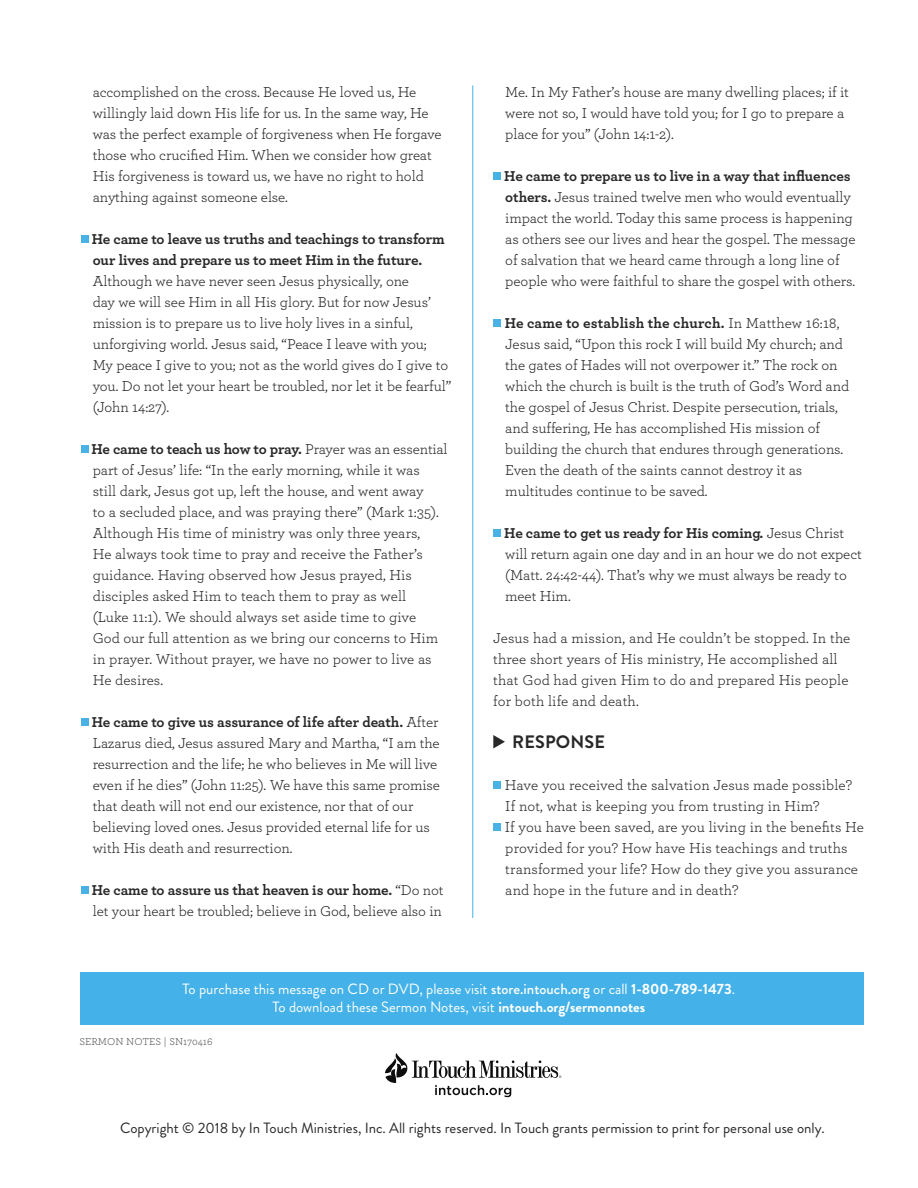
<style>
.page{position:relative;width:918px;height:1188px;background:#fff}
.page>*{position:absolute;margin:0;border:0;box-sizing:border-box;transform-origin:0 0}
.t1{font:700 18px "Brandon Grotesque";letter-spacing:.01em;color:#292829}
.t2{font:15px/21px "Archer";letter-spacing:-.005em;color:#292829}
.t3{font:700 15px/21px "Archer";letter-spacing:-.005em;color:#292829}
.t4{font:14.85px/18px "Brandon Grotesque";color:#fff;text-align:center}
.t5{font:14.85px "Brandon Grotesque";color:#292829}
.t6{font:10.5px "Archer";color:#58595b}
.s1{font-weight:700}
.s2{font-weight:500}
</style>
<div class="page">
<div style="left:81px;top:235px;width:8px;height:8px;background:#4ab1e4"></div>
<div style="left:81px;top:445px;width:8px;height:8px;background:#4ab1e4"></div>
<div style="left:81px;top:718px;width:8px;height:8px;background:#4ab1e4"></div>
<div style="left:81px;top:886px;width:8px;height:8px;background:#4ab1e4"></div>
<div style="left:493px;top:172px;width:8px;height:8px;background:#4ab1e4"></div>
<div style="left:493px;top:319px;width:8px;height:8px;background:#4ab1e4"></div>
<div style="left:493px;top:529px;width:8px;height:8px;background:#4ab1e4"></div>
<svg style="left:493px;top:735px;width:12px;height:14px"></svg>
<div style="left:493px;top:781px;width:8px;height:8px;background:#4ab1e4"></div>
<div style="left:493px;top:823px;width:8px;height:8px;background:#4ab1e4"></div>
<hr style="left:472px;top:86px;width:1px;height:832px;background:#44b2e8">
<div style="left:81px;top:972px;width:783px;height:53px;background:#44b2e8"></div>
<svg style="left:385px;top:1053px;width:176px;height:44px"></svg>
<p class="t2" style="left:93px;top:82px;width:351px">accomplished on the cross. Because He loved us, He willingly laid down His life for us. In the same way, He was the perfect example of forgiveness when He forgave those who crucified Him. When we consider how great His forgiveness is toward us, we have no right to hold anything against someone else.</p>
<p class="t3" style="left:92px;top:229px;width:355px">He came to leave us truths and teachings to transform our lives and prepare us to meet Him in the future.</p>
<p class="t2" style="left:93px;top:271px;width:360px">Although we have never seen Jesus physically, one<br>day we will see Him in all His glory. But for now Jesus’ mission is to prepare us to live holy lives in a sinful, unforgiving world. Jesus said, “Peace I leave with you;<br>My peace I give to you; not as the world gives do I give to you. Do not let your heart be troubled, nor let it be fearful” (John 14:27).</p>
<p class="t2" style="left:92px;top:439px;width:357px"><span class="s1">He came to teach us how to pray.</span> Prayer was an essential part of Jesus’ life: “In the early morning, while it was<br>still dark, Jesus got up, left the house, and went away<br>to a secluded place, and was praying there” (Mark 1:35).<br>Although His time of ministry was only three years,<br>He always took time to pray and receive the Father’s guidance. Having observed how Jesus prayed, His disciples asked Him to teach them to pray as well<br>(Luke 11:1). We should always set aside time to give<br>God our full attention as we bring our concerns to Him in prayer. Without prayer, we have no power to live as He desires.</p>
<p class="t2" style="left:92px;top:712px;width:350px"><span class="s1">He came to give us assurance of life after death.</span> After Lazarus died, Jesus assured Mary and Martha, “I am the resurrection and the life; he who believes in Me will live even if he dies” (John 11:25). We have this same promise that death will not end our existence, nor that of our believing loved ones. Jesus provided eternal life for us with His death and resurrection.</p>
<p class="t2" style="left:92px;top:880px;width:353px"><span class="s1">He came to assure us that heaven is our home.</span> “Do not let your heart be troubled; believe in God, believe also in</p>
<p class="t2" style="left:505px;top:82px;width:345px">Me. In My Father’s house are many dwelling places; if it were not so, I would have told you; for I go to prepare a place for you” (John 14:1-2).</p>
<p class="t2" style="left:504px;top:166px;width:353px"><span class="s1">He came to prepare us to live in a way that influences others.</span> Jesus trained twelve men who would eventually impact the world. Today this same process is happening as others see our lives and hear the gospel. The message of salvation that we heard came through a long line of people who were faithful to share the gospel with others.</p>
<p class="t2" style="left:505px;top:313px;width:346px"><span class="s1">He came to establish the church.</span> In Matthew 16:18, Jesus said, “Upon this rock I will build My church; and the gates of Hades will not overpower it.” The rock on which the church is built is the truth of God’s Word and the gospel of Jesus Christ. Despite persecution, trials, and suffering, He has accomplished His mission of building the church that endures through generations.<br>Even the death of the saints cannot destroy it as multitudes continue to be saved.</p>
<p class="t2" style="left:504px;top:523px;width:359px"><span class="s1">He came to get us ready for His coming.</span> Jesus Christ will return again one day and in an hour we do not expect (Matt. 24:42-44). That’s why we must always be ready to meet Him.</p>
<p class="t2" style="left:493px;top:628px;width:359px">Jesus had a mission, and He couldn’t be stopped. In the three short years of His ministry, He accomplished all that God had given Him to do and prepared His people for both life and death.</p>
<p class="t1" style="left:512px;top:730px;width:94px">RESPONSE</p>
<p class="t2" style="left:505px;top:775px;width:361px">Have you received the salvation Jesus made possible?<br>If not, what is keeping you from trusting in Him?<br>If you have been saved, are you living in the benefits He provided for you? How have His teachings and truths transformed your life? How do they give you assurance and hope in the future and in death?</p>
<p class="t4" style="left:183px;top:980px;width:554px">To purchase this message on CD or DVD, please visit <span class="s2">store.intouch.org</span> or call <span class="s1">1-800-789-1473</span>.<br>To download these Sermon Notes, visit <span class="s1">intouch.org/sermonnotes</span></p>
<p class="t6" style="left:80px;top:1035px;width:134px">SERMON NOTES | SN170416</p>
<p class="t5" style="left:120px;top:1117px;width:706px">Copyright © 2018 by In Touch Ministries, Inc. All rights reserved. In Touch grants permission to print for personal use only.</p>
</div>
